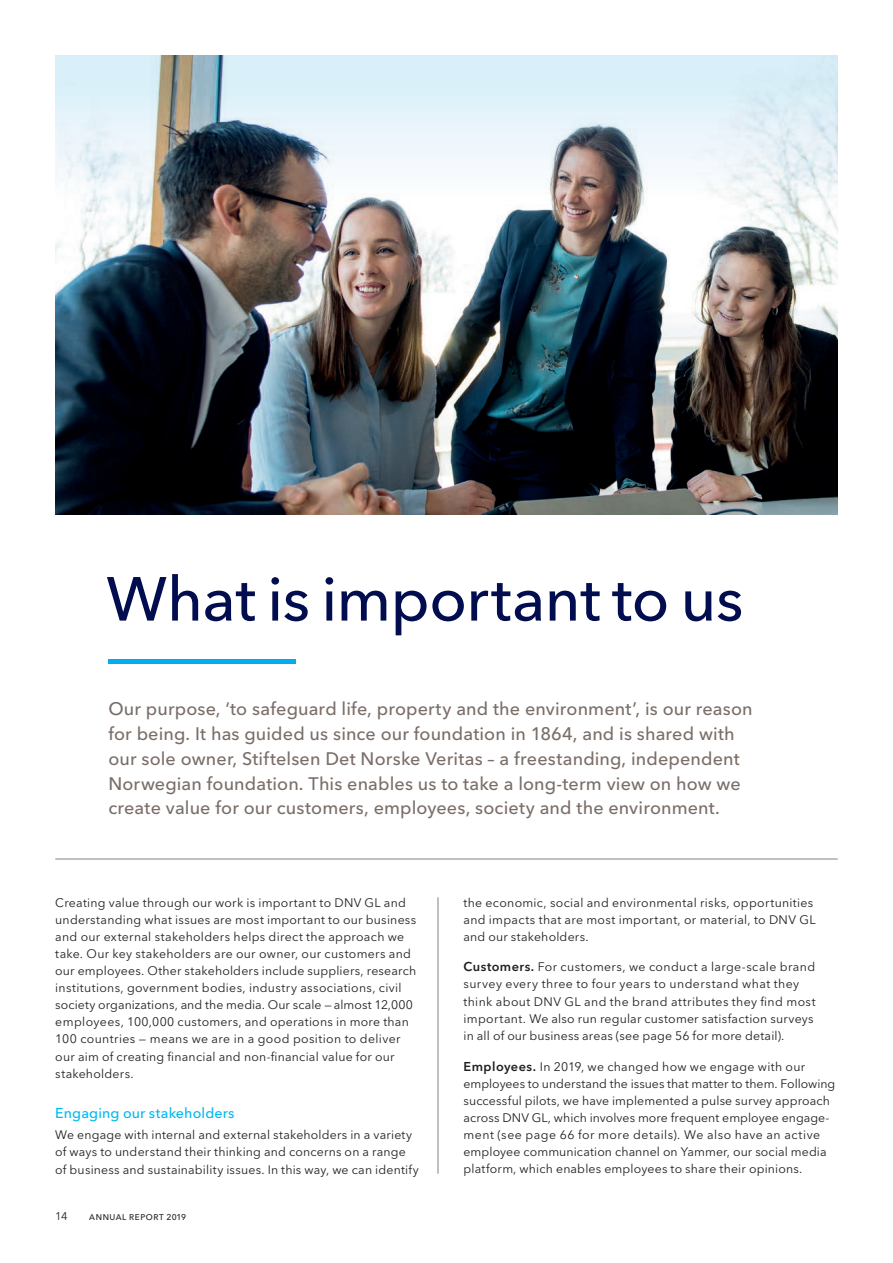
<style>
.page{position:relative;width:893px;height:1263px;background:#fff}
.page>*{position:absolute;margin:0;border:0;box-sizing:border-box;transform-origin:0 0}
.t1{font:500 61.5px "Avenir Next LT Pro";letter-spacing:-.005em;color:#010d4f}
.t2{font:500 18px/24.8px "Avenir Next LT Pro";letter-spacing:.005em;color:#7a6e68}
.t3{font:500 14.25px "Avenir Next LT Pro";letter-spacing:.01em;color:#00baf1}
.t4{font:12.3px/17.1px "Avenir Next LT Pro";letter-spacing:.02em;color:#231f20}
.t5{font:11.1px "Avenir Next LT Pro";color:#231f20}
.t6{font:500 8.25px "Avenir Next LT Pro";letter-spacing:.07em;color:#231f20}
.s1{font-size:8.4px}
.s2{font-weight:600;font-size:12.75px}
</style>
<div class="page">
<div style="left:108px;top:659px;width:188px;height:5px;background:#00aeef"></div>
<hr style="left:55px;top:859px;width:783px;height:1px;background:#808285">
<hr style="left:438px;top:897px;width:1px;height:277px;background:#808285">
<img style="left:55px;top:201px;width:783px;height:313px">
<svg style="left:55px;top:55px;width:783px;height:146px"></svg>
<h1 class="t1" style="left:106px;top:562px;width:639px">What is important to us</h1>
<p class="t2" style="left:108px;top:696px;width:646px">Our purpose, ‘to safeguard life, property and the environment’, is our reason for being. It has guided us since our foundation in 1864, and is shared with our sole owner, Stiftelsen Det Norske Veritas – a freestanding, independent Norwegian foundation. This enables us to take a long-term view on how we create value for our customers, employees, society and the environment.</p>
<p class="t4" style="left:55px;top:894px;width:363px">Creating value through our work is important to DNV GL and understanding what issues are most important to our business and our external stakeholders helps direct the approach we take. Our key stakeholders are our owner, our customers and our employees. Other stakeholders include suppliers, research institutions, government bodies, industry associations, civil society organizations, and the media. Our scale — almost 12,000 employees, 100,000 customers, and operations in more than 100 countries — means we are in a good position to deliver our aim of creating financial and non-financial value for our stakeholders.</p>
<p class="t3" style="left:55px;top:1104px;width:181px">Engaging our stakeholders</p>
<p class="t4" style="left:55px;top:1126px;width:365px">We engage with internal and external stakeholders in a variety of ways to understand their thinking and concerns on a range of business and sustainability issues. In this way, we can identify</p>
<p class="t5" style="left:55px;top:1210px;width:14px">14</p>
<p class="t6" style="left:89px;top:1212px;width:98px">ANNUAL REPORT <span class="s1">2019</span></p>
<p class="t4" style="left:463px;top:894px;width:354px">the economic, social and environmental risks, opportunities and impacts that are most important, or material, to DNV GL and our stakeholders.</p>
<p class="t4" style="left:463px;top:958px;width:354px"><span class="s2">Customers.</span> For customers, we conduct a large-scale brand survey every three to four years to understand what they think about DNV GL and the brand attributes they find most important. We also run regular customer satisfaction surveys in all of our business areas (see page 56 for more detail).</p>
<p class="t4" style="left:463px;top:1058px;width:373px"><span class="s2">Employees.</span> In 2019, we changed how we engage with our employees to understand the issues that matter to them. Following successful pilots, we have implemented a pulse survey approach across DNV GL, which involves more frequent employee engage&shy;ment (see page 66 for more details). We also have an active employee communication channel on Yammer, our social media platform, which enables employees to share their opinions.</p>
</div>
